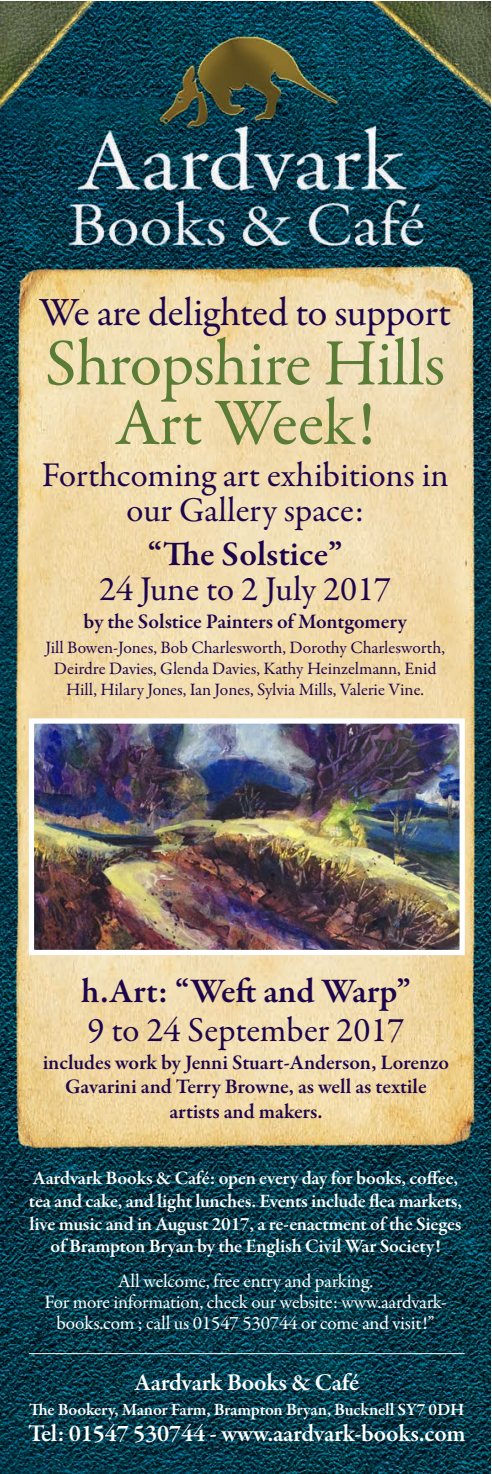
<style>
.page{position:relative;width:492px;height:1474px;background:#fff}
.page>*{position:absolute;margin:0;border:0;box-sizing:border-box;transform-origin:0 0}
.t1{font:66.5px/59.5px "Garamond Premr Pro";letter-spacing:-.01em;color:#5a7c37;text-align:center}
.t2{font:40.25px "Garamond Premr Pro";letter-spacing:-.015em;color:#1d054c}
.t3{font:35px/35px "Garamond Premr Pro";color:#1d054c;text-align:center}
.t4{font:600 35px "Garamond Premr Pro";color:#1d054c}
.t5{font:600 24.5px "Garamond Premr Pro";letter-spacing:-.01em;color:#fff}
.t6{font:600 21px/24.5px "Garamond Premr Pro";letter-spacing:-.005em;color:#1d054c;text-align:center}
.t7{font:600 19.25px/22.8px "Garamond Premr Pro";letter-spacing:-.01em;color:#fff;text-align:center}
.t8{font:19.25px/21px "Garamond Premr Pro";letter-spacing:-.01em;color:#fff;text-align:center}
.t9{font:17.5px/21px "Garamond Premr Pro";letter-spacing:-.005em;color:#1d054c;text-align:center}
.t10{font:600 17.5px "Garamond Premr Pro";letter-spacing:-.015em;color:#fff}
</style>
<div class="page">
<img style="left:0;top:2px;width:490px;height:1471px">
<img style="left:35px;top:724px;width:423px;height:225px">
<div style="left:29px;top:718px;width:435px;height:237px;border:5px solid #fff"></div>
<hr style="left:29px;top:1353px;width:435px;height:1px;background:#fff">
<h2 class="t2" style="left:39px;top:288px;width:413px">We are delighted to support</h2>
<h1 class="t1" style="left:45px;top:335px;width:401px">Shropshire Hills<br>Art Week!</h1>
<h3 class="t3" style="left:42px;top:458px;width:408px">Forthcoming art exhibitions in our Gallery space:</h3>
<h3 class="t4" style="left:148px;top:533px;width:196px">“The Solstice”</h3>
<h3 class="t3" style="left:99px;top:572px;width:293px">24 June to 2 July 2017</h3>
<p class="t6" style="left:83px;top:609px;width:324px">by the Solstice Painters of Montgomery</p>
<p class="t9" style="left:45px;top:637px;width:400px">Jill Bowen-Jones, Bob Charlesworth, Dorothy Charlesworth,<br>Deirdre Davies, Glenda Davies, Kathy Heinzelmann, Enid<br>Hill, Hilary Jones, Ian Jones, Sylvia Mills, Valerie Vine.</p>
<h3 class="t4" style="left:81px;top:970px;width:330px">h.Art: “Weft and Warp”</h3>
<h3 class="t3" style="left:87px;top:1013px;width:318px">9 to 24 September 2017</h3>
<p class="t6" style="left:43px;top:1050px;width:407px">includes work by Jenni Stuart-Anderson, Lorenzo<br>Gavarini and Terry Browne, as well as textile artists and makers.</p>
<p class="t7" style="left:29px;top:1166px;width:434px">Aardvark Books &amp; Café: open every day for books, coffee, tea and cake, and light lunches. Events include flea markets, live music and in August 2017, a re-enactment of the Sieges of Brampton Bryan by the English Civil War Society!</p>
<p class="t8" style="left:44px;top:1271px;width:403px">All welcome, free entry and parking.<br>For more information, check our website: www.aardvark&shy;books.com ; call us 01547 530744 or come and visit!”</p>
<p class="t5" style="left:134px;top:1367px;width:226px">Aardvark Books &amp; Café</p>
<p class="t10" style="left:29px;top:1398px;width:436px">The Bookery, Manor Farm, Brampton Bryan, Bucknell SY7 0DH</p>
<p class="t5" style="left:28px;top:1418px;width:438px">Tel: 01547 530744 - www.aardvark-books.com</p>
</div>
